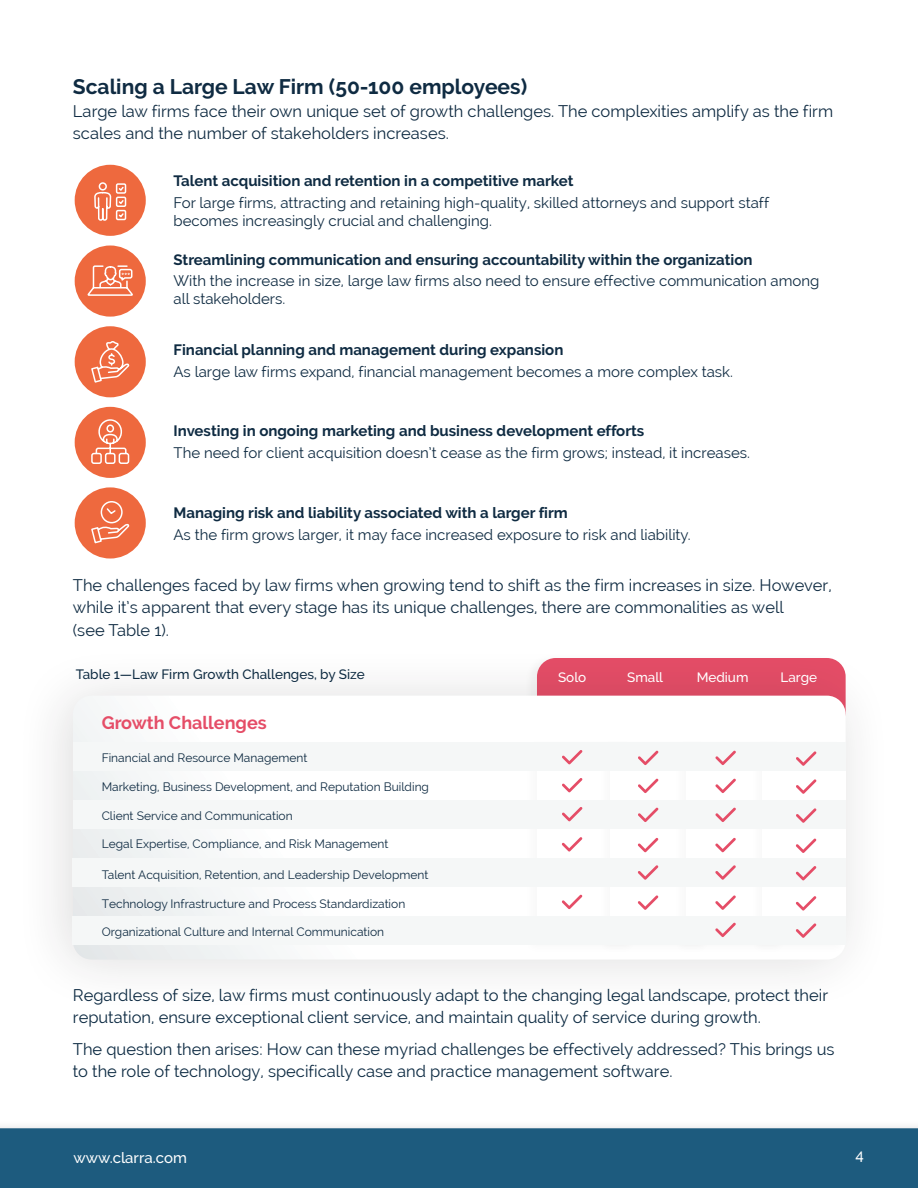
<style>
.page{position:relative;width:918px;height:1188px;background:#fff}
.page>*{position:absolute;margin:0;border:0;box-sizing:border-box;transform-origin:0 0}
.Header_2{font:700 21px "Raleway";color:#0f2b42}
.t1{font:700 18px "Raleway";color:#e54d67}
.Paragraph_Style_1{font:16.5px/22.5px "Raleway";color:#0c2a42}
.Paragraph_Style_1-2{font:16.5px/22.5px "Raleway";color:#0f2b42}
.Paragraph_Style_2{font:15px/18px "Raleway";color:#0f2b42}
.Header_3{font:700 15px "Raleway";color:#0f2b42}
.t2{font:500 15px "Raleway";color:#fff}
.Table_Description{font:500 13.5px "Raleway";color:#0e2b42}
.t3{font:500 13.5px "Raleway";color:#fff}
.t4{font:12px "Raleway";color:#0f2b42}
</style>
<div class="page">
<div style="left:0;top:1120px;width:918px;height:68px;background:#f9f9f9"></div>
<div style="left:0;top:1128px;width:918px;height:60px;background:#1d5b7e"></div>
<div style="left:75px;top:165px;width:71px;height:71px;background:#ee693e;border-radius:50%"></div>
<div style="left:75px;top:246px;width:71px;height:71px;background:#ee693e;border-radius:50%"></div>
<div style="left:75px;top:326px;width:71px;height:71px;background:#ee693e;border-radius:50%"></div>
<div style="left:75px;top:407px;width:71px;height:71px;background:#ee693e;border-radius:50%"></div>
<div style="left:75px;top:487px;width:71px;height:72px;background:#ee693e;border-radius:50%"></div>
<div style="left:14px;top:644px;width:879px;height:370px;background:#231f20;opacity:.15"></div>
<svg style="left:73px;top:696px;width:773px;height:264px"></svg>
<div style="left:524px;top:738px;width:114px;height:217px;background:#fff"></div>
<div style="left:597px;top:738px;width:114px;height:217px;background:#fff"></div>
<div style="left:673px;top:738px;width:114px;height:217px;background:#fff"></div>
<div style="left:749px;top:738px;width:99px;height:217px;background:#fff"></div>
<div style="left:73px;top:742px;width:773px;height:29px;background:#f5f7f7"></div>
<div style="left:73px;top:800px;width:773px;height:29px;background:#f5f7f7"></div>
<div style="left:73px;top:858px;width:773px;height:29px;background:#f5f7f7"></div>
<div style="left:73px;top:916px;width:773px;height:29px;background:#f5f7f7"></div>
<svg style="left:562px;top:750px;width:20px;height:14px"></svg>
<svg style="left:638px;top:751px;width:20px;height:14px"></svg>
<svg style="left:715px;top:751px;width:21px;height:14px"></svg>
<svg style="left:796px;top:751px;width:20px;height:15px"></svg>
<svg style="left:562px;top:778px;width:20px;height:14px"></svg>
<svg style="left:638px;top:779px;width:20px;height:14px"></svg>
<svg style="left:715px;top:779px;width:21px;height:14px"></svg>
<svg style="left:796px;top:779px;width:20px;height:15px"></svg>
<svg style="left:562px;top:807px;width:20px;height:14px"></svg>
<svg style="left:638px;top:808px;width:20px;height:14px"></svg>
<svg style="left:715px;top:808px;width:21px;height:14px"></svg>
<svg style="left:796px;top:808px;width:20px;height:15px"></svg>
<svg style="left:562px;top:837px;width:20px;height:15px"></svg>
<svg style="left:638px;top:838px;width:20px;height:14px"></svg>
<svg style="left:715px;top:838px;width:21px;height:14px"></svg>
<svg style="left:796px;top:839px;width:20px;height:14px"></svg>
<svg style="left:638px;top:865px;width:20px;height:15px"></svg>
<svg style="left:715px;top:865px;width:21px;height:15px"></svg>
<svg style="left:796px;top:866px;width:20px;height:15px"></svg>
<svg style="left:562px;top:895px;width:20px;height:14px"></svg>
<svg style="left:638px;top:895px;width:20px;height:15px"></svg>
<svg style="left:715px;top:895px;width:21px;height:15px"></svg>
<svg style="left:796px;top:896px;width:20px;height:15px"></svg>
<svg style="left:715px;top:923px;width:21px;height:14px"></svg>
<svg style="left:796px;top:923px;width:20px;height:15px"></svg>
<svg style="left:87px;top:164px;width:47px;height:328px"></svg>
<svg style="left:91px;top:501px;width:39px;height:43px"></svg>
<p class="Header_2" style="left:73px;top:75px;width:456px">Scaling a Large Law Firm (50-100 employees)</p>
<p class="Paragraph_Style_1-2" style="left:73px;top:100px;width:762px">Large law firms face their own unique set of growth challenges. The complexities amplify as the firm scales and the number of stakeholders increases.</p>
<p class="Header_3" style="left:174px;top:173px;width:401px">Talent acquisition and retention in a competitive market</p>
<p class="Paragraph_Style_2" style="left:174px;top:194px;width:597px">For large firms, attracting and retaining high-quality, skilled attorneys and support staff becomes increasingly crucial and challenging.</p>
<p class="Header_3" style="left:174px;top:251px;width:581px">Streamlining communication and ensuring accountability within the organization</p>
<p class="Paragraph_Style_2" style="left:174px;top:272px;width:647px">With the increase in size, large law firms also need to ensure effective communication among all stakeholders.</p>
<p class="Header_3" style="left:174px;top:341px;width:391px">Financial planning and management during expansion</p>
<p class="Paragraph_Style_2" style="left:174px;top:362px;width:561px">As large law firms expand, financial management becomes a more complex task.</p>
<p class="Header_3" style="left:174px;top:423px;width:472px">Investing in ongoing marketing and business development efforts</p>
<p class="Paragraph_Style_2" style="left:174px;top:444px;width:578px">The need for client acquisition doesn’t cease as the firm grows; instead, it increases.</p>
<p class="Header_3" style="left:174px;top:505px;width:396px">Managing risk and liability associated with a larger firm</p>
<p class="Paragraph_Style_2" style="left:174px;top:526px;width:519px">As the firm grows larger, it may face increased exposure to risk and liability.</p>
<p class="Paragraph_Style_1-2" style="left:73px;top:574px;width:760px">The challenges faced by law firms when growing tend to shift as the firm increases in size. However, while it’s apparent that every stage has its unique challenges, there are commonalities as well<br>(see Table 1).</p>
<p class="Table_Description" style="left:76px;top:666px;width:290px">Table 1—Law Firm Growth Challenges, by Size</p>
<p class="t3" style="left:558px;top:669px;width:30px">Solo</p>
<p class="t3" style="left:627px;top:669px;width:37px">Small</p>
<p class="t3" style="left:697px;top:669px;width:53px">Medium</p>
<p class="t3" style="left:781px;top:669px;width:38px">Large</p>
<p class="t1" style="left:102px;top:713px;width:167px">Growth Challenges</p>
<p class="t4" style="left:102px;top:751px;width:207px">Financial and Resource Management</p>
<p class="t4" style="left:102px;top:780px;width:329px">Marketing, Business Development, and Reputation Building</p>
<p class="t4" style="left:102px;top:809px;width:193px">Client Service and Communication</p>
<p class="t4" style="left:102px;top:837px;width:288px">Legal Expertise, Compliance, and Risk Management</p>
<p class="t4" style="left:102px;top:868px;width:328px">Talent Acquisition, Retention, and Leadership Development</p>
<p class="t4" style="left:102px;top:896px;width:305px">Technology Infrastructure and Process Standardization</p>
<p class="t4" style="left:102px;top:925px;width:284px">Organizational Culture and Internal Communication</p>
<p class="Paragraph_Style_1" style="left:73px;top:984px;width:757px">Regardless of size, law firms must continuously adapt to the changing legal landscape, protect their reputation, ensure exceptional client service, and maintain quality of service during growth.</p>
<p class="Paragraph_Style_1" style="left:73px;top:1037px;width:763px">The question then arises: How can these myriad challenges be effectively addressed? This brings us to the role of technology, specifically case and practice management software.</p>
<p class="t2" style="left:73px;top:1149px;width:115px">www.clarra.com</p>
<p class="t2" style="left:855px;top:1147px;width:10px">4</p>
</div>
